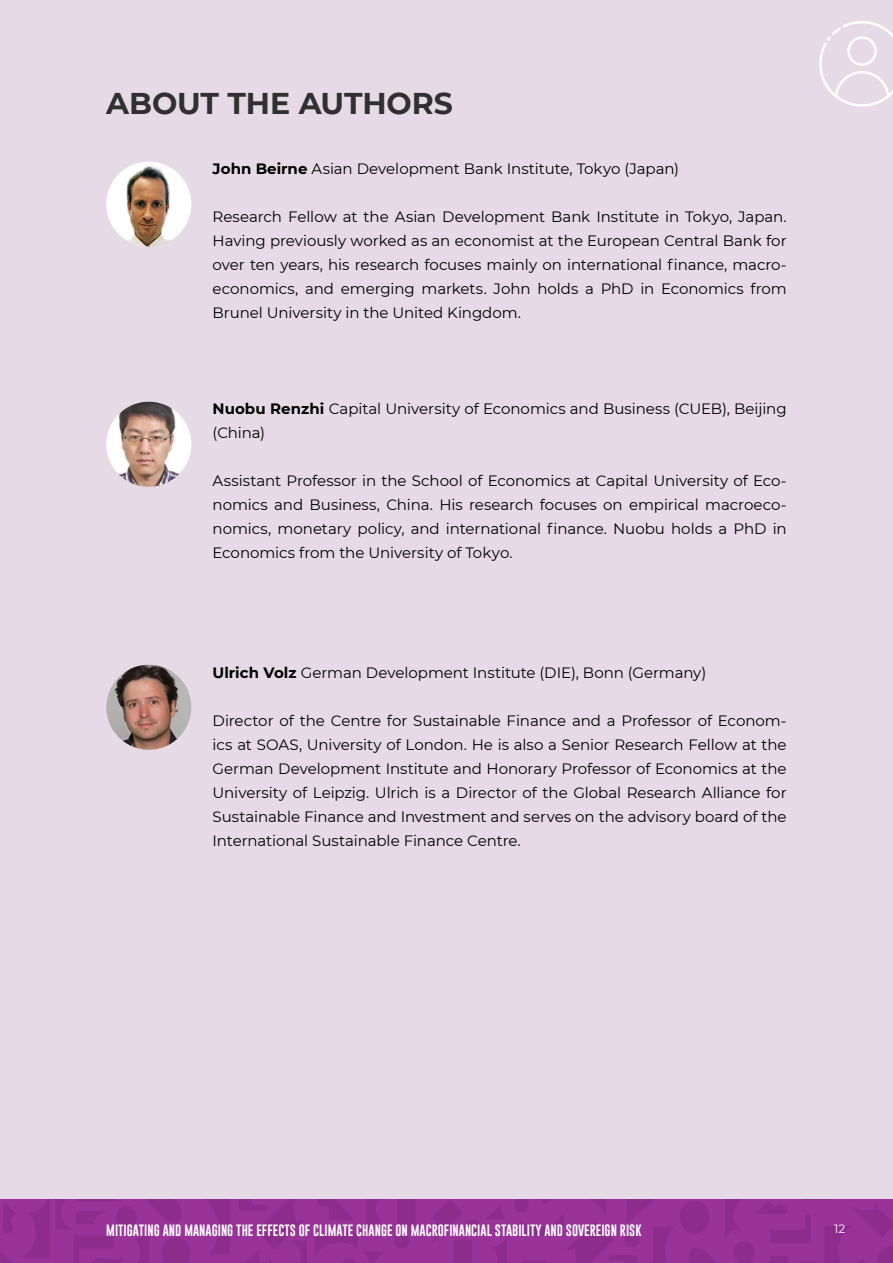
<style>
.page{position:relative;width:893px;height:1263px;background:#e5dae6}
.page>*{position:absolute;margin:0;border:0;box-sizing:border-box;transform-origin:0 0}
.t1{font:700 30px "Montserrat";letter-spacing:-.005em;color:#2f302f}
.t2{font:15px/24px "Montserrat";letter-spacing:-.005em;color:#000;text-align:justify}
.t3{font:12px "Gobold";color:#fff}
.t4{font:12px "Montserrat";color:#fff}
.s1{font-weight:700}
</style>
<div class="page">
<img style="left:106px;top:162px;width:85px;height:85px;border-radius:43px">
<img style="left:106px;top:402px;width:85px;height:85px;border-radius:43px">
<img style="left:106px;top:665px;width:85px;height:85px;border-radius:43px">
<div style="left:0;top:1199px;width:893px;height:64px;background:#939"></div>
<svg style="left:514px;top:1199px;width:379px;height:64px"></svg>
<svg style="left:430px;top:1200px;width:77px;height:63px"></svg>
<svg style="left:0;top:1199px;width:415px;height:64px"></svg>
<svg style="left:819px;top:21px;width:74px;height:86px"></svg>
<h1 class="t1" style="left:106px;top:82px;width:348px">ABOUT THE AUTHORS</h1>
<p class="t2" style="left:213px;top:156px;width:468px"><span class="s1">John Beirne</span> Asian Development Bank Institute, Tokyo (Japan)</p>
<p class="t2" style="left:213px;top:204px;width:576px">Research Fellow at the Asian Development Bank Institute in Tokyo, Japan.<br>Having previously worked as an economist at the European Central Bank for over ten years, his research focuses mainly on international finance, macro&shy;economics, and emerging markets. John holds a PhD in Economics from Brunel University in the United Kingdom.</p>
<p class="t2" style="left:213px;top:396px;width:576px"><span class="s1">Nuobu Renzhi</span> Capital University of Economics and Business (CUEB), Beijing (China)</p>
<p class="t2" style="left:213px;top:468px;width:576px">Assistant Professor in the School of Economics at Capital University of Eco&shy;nomics and Business, China. His research focuses on empirical macroeco&shy;nomics, monetary policy, and international finance. Nuobu holds a PhD in Economics from the University of Tokyo.</p>
<p class="t2" style="left:213px;top:660px;width:495px"><span class="s1">Ulrich Volz</span> German Development Institute (DIE), Bonn (Germany)</p>
<p class="t2" style="left:213px;top:708px;width:576px">Director of the Centre for Sustainable Finance and a Professor of Econom&shy;ics at SOAS, University of London. He is also a Senior Research Fellow at the German Development Institute and Honorary Professor of Economics at the University of Leipzig. Ulrich is a Director of the Global Research Alliance for Sustainable Finance and Investment and serves on the advisory board of the International Sustainable Finance Centre.</p>
<p class="t3" style="left:106px;top:1223px;width:537px">MITIGATING AND MANAGING THE EFFECTS OF CLIMATE CHANGE ON MACROFINANCIAL STABILITY AND SOVEREIGN RISK</p>
<p class="t4" style="left:834px;top:1221px;width:13px">12</p>
</div>
